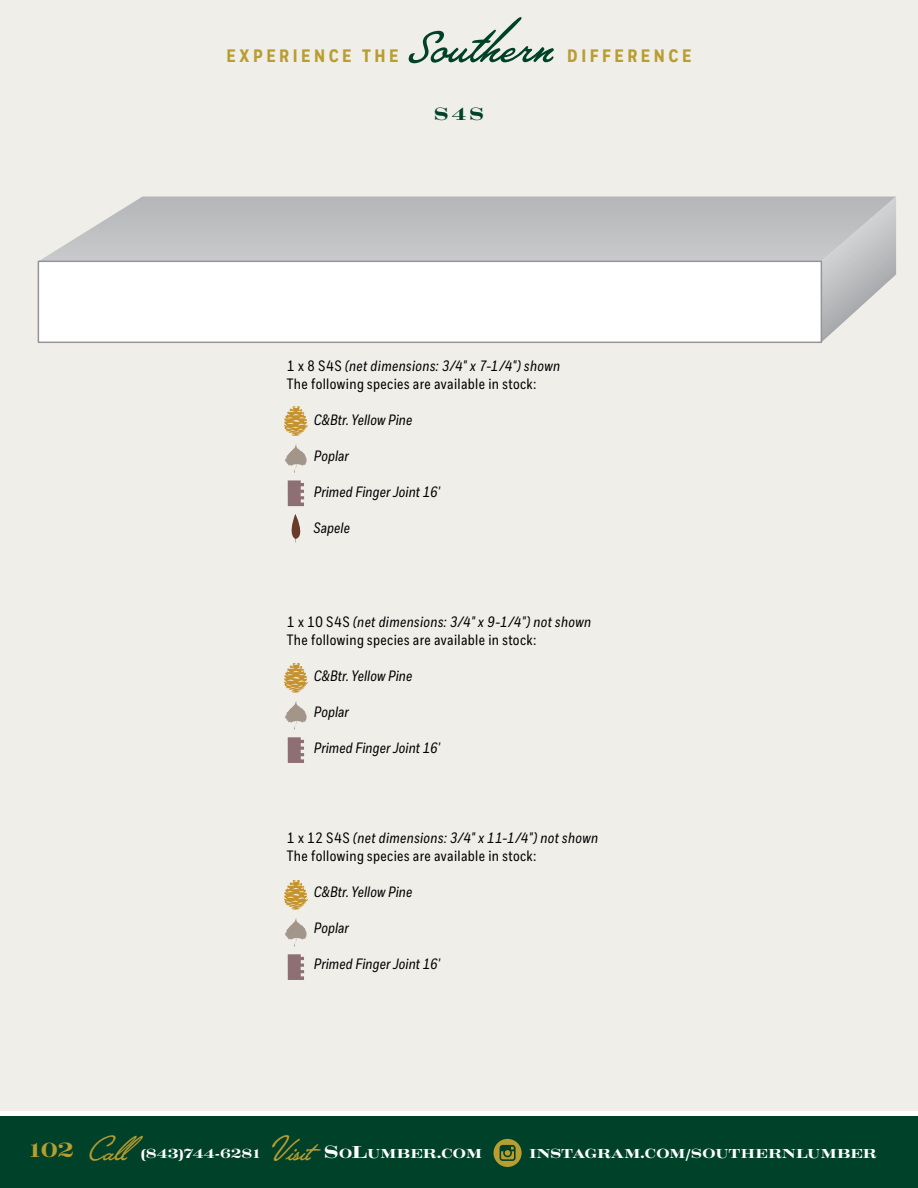
<style>
.page{position:relative;width:918px;height:1188px;background:#fff}
.page>*{position:absolute;margin:0;border:0;box-sizing:border-box;transform-origin:0 0}
.t1{font:90px "Lakeside";color:#004129}
.t2{font:45px "Lakeside";letter-spacing:-.005em;color:#b89d30}
.t3{font:700 21px "Craw Mod URW";color:#b89d30}
.t4{font:700 18px "Fort Cond";letter-spacing:.2em;color:#b89d30}
.t5{font:700 18px "Craw Mod URW";color:#004129}
.t6{font:15px/18px "Fort Cond";letter-spacing:.025em;color:#000}
.t7{font:italic 15px "Fort Cond";letter-spacing:.005em;color:#000}
.t8{font:700 13.5px "Craw Mod URW";letter-spacing:.035em;color:#fff}
.s1{font-style:italic}
.s2{font-size:18px}
</style>
<div class="page">
<div style="left:0;top:1116px;width:918px;height:72px;background:#004129"></div>
<div style="left:0;top:0;width:918px;height:1112px;background:#f0eee9"></div>
<svg style="left:494px;top:1139px;width:28px;height:28px"></svg>
<svg style="left:38px;top:196px;width:783px;height:65px;background:#c1c2c4"></svg>
<svg style="left:821px;top:196px;width:75px;height:146px"></svg>
<div style="left:38px;top:261px;width:783px;height:81px;background:#fff"></div>
<div style="left:38px;top:261px;width:784px;height:82px;border:2px solid #939598"></div>
<svg style="left:288px;top:480px;width:16px;height:26px"></svg>
<svg style="left:288px;top:737px;width:16px;height:26px"></svg>
<svg style="left:288px;top:954px;width:16px;height:26px"></svg>
<svg style="left:284px;top:406px;width:24px;height:30px"></svg>
<svg style="left:284px;top:663px;width:24px;height:30px"></svg>
<svg style="left:284px;top:880px;width:24px;height:30px"></svg>
<svg style="left:285px;top:444px;width:22px;height:29px"></svg>
<svg style="left:285px;top:701px;width:22px;height:29px"></svg>
<svg style="left:285px;top:918px;width:22px;height:29px"></svg>
<svg style="left:291px;top:514px;width:10px;height:28px"></svg>
<p class="t4" style="left:227px;top:44px;width:173px">EXPERIENCE THE</p>
<h1 class="t1" style="left:409px;top:-23px;width:146px">Southern</h1>
<p class="t4" style="left:567px;top:44px;width:126px">DIFFERENCE</p>
<p class="t5" style="left:434px;top:103px;width:51px">S4S</p>
<p class="t6" style="left:287px;top:357px;width:275px">1 x 8 S4S <span class="s1">(net dimensions: 3/4" x 7-1/4") shown<br></span>The following species are available in stock:</p>
<p class="t7" style="left:314px;top:411px;width:100px">C&amp;Btr. Yellow Pine</p>
<p class="t7" style="left:314px;top:447px;width:37px">Poplar</p>
<p class="t7" style="left:314px;top:483px;width:128px">Primed Finger Joint 16'</p>
<p class="t7" style="left:314px;top:519px;width:38px">Sapele</p>
<p class="t6" style="left:287px;top:613px;width:306px">1 x 10 S4S <span class="s1">(net dimensions: 3/4" x 9-1/4") not shown<br></span>The following species are available in stock:</p>
<p class="t7" style="left:314px;top:666px;width:100px">C&amp;Btr. Yellow Pine</p>
<p class="t7" style="left:314px;top:702px;width:37px">Poplar</p>
<p class="t7" style="left:314px;top:738px;width:128px">Primed Finger Joint 16'</p>
<p class="t6" style="left:287px;top:830px;width:313px">1 x 12 S4S <span class="s1">(net dimensions: 3/4" x 11-1/4") not shown<br></span>The following species are available in stock:</p>
<p class="t7" style="left:314px;top:883px;width:100px">C&amp;Btr. Yellow Pine</p>
<p class="t7" style="left:314px;top:919px;width:37px">Poplar</p>
<p class="t7" style="left:314px;top:955px;width:128px">Primed Finger Joint 16'</p>
<h2 class="t2" style="left:87px;top:1117px;width:42px">Call</h2>
<h3 class="t3" style="left:27px;top:1137px;width:48px">102</h3>
<p class="t8" style="left:141px;top:1145px;width:122px">(843)744-6281</p>
<h2 class="t2" style="left:269px;top:1117px;width:43px">Visit</h2>
<p class="t8" style="left:324px;top:1145px;width:159px"><span class="s2">S</span>O<span class="s2">L</span>UMBER.COM</p>
<p class="t8" style="left:529px;top:1145px;width:349px">INSTAGRAM.COM/SOUTHERNLUMBER</p>
</div>
